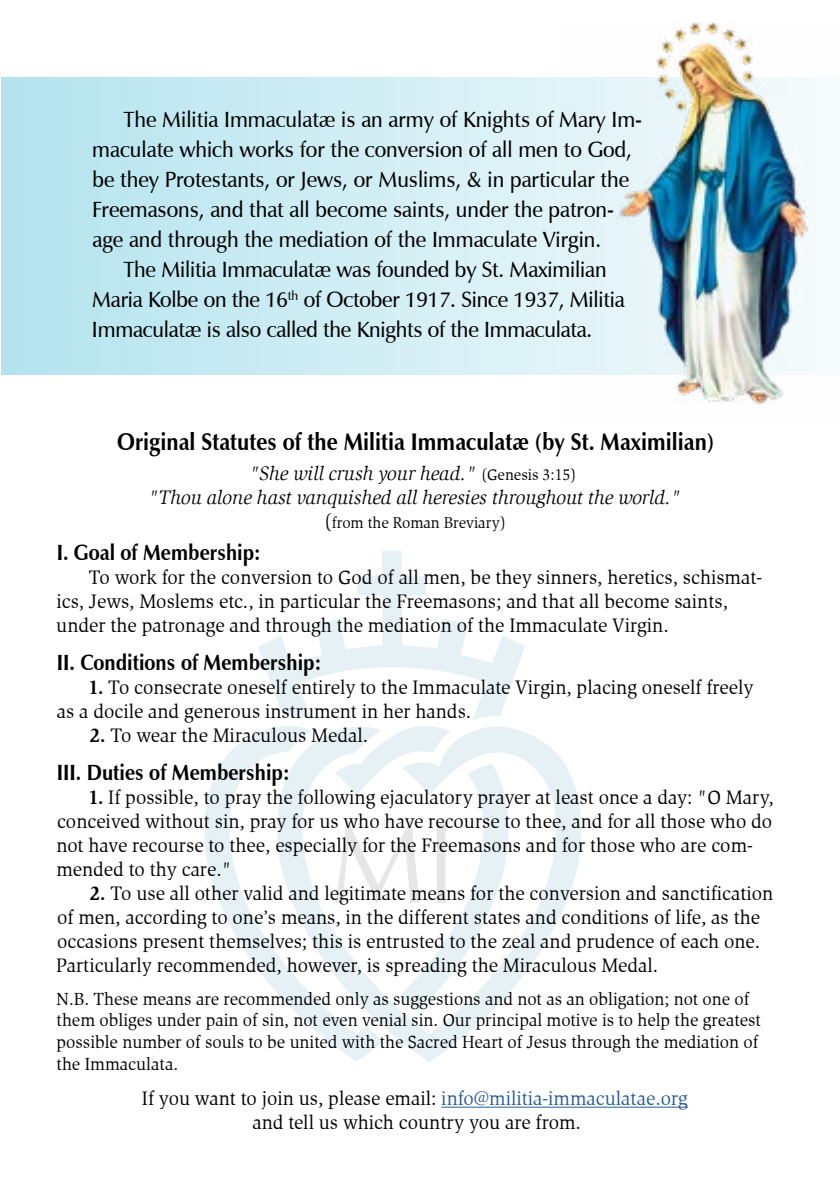
<style>
.page{position:relative;width:840px;height:1191px;background:#fff}
.page>*{position:absolute;margin:0;border:0;box-sizing:border-box;transform-origin:0 0}
.t1{font:119.2px "Zapf Humanist 601 BT";color:#000;scale:.9 1}
.t2{font:700 24px "Zapf Humanist 601 BT";color:#000;scale:.9 1}
.t3{font:600 22px "Zapf Humanist 601 BT";color:#000;scale:.95 1}
.t4{font:700 22px "Zapf Humanist 601 BT";color:#000;scale:.9 1}
.t5{font:20px/24px "Slimbach Itc TEE";color:#000}
.t6{font:italic 20px/24px "Slimbach Itc TEE";color:#000;text-align:center}
.t7{font:18px/21.6px "Slimbach Itc TEE";color:#000}
.t8{font:16px "Slimbach Itc TEE";color:#000}
.s1{font-style:normal;font-size:16px}
.s2{font-size:20px}
.s3{font-weight:700}
.s4{color:#275b9b}
</style>
<div class="page">
<svg style="left:1px;top:77px;width:559px;height:297px;background:#caebf3"></svg>
<svg style="left:356px;top:727px;width:225px;height:335px"></svg>
<svg style="left:383px;top:726px;width:125px;height:285px"></svg>
<svg style="left:204px;top:726px;width:179px;height:335px"></svg>
<svg style="left:258px;top:550px;width:267px;height:170px"></svg>
<img style="left:560px;top:22px;width:257px;height:383px">
<hr style="left:441px;top:1106px;width:246px;height:1px;background:#275b9b">
<p class="t3" style="left:123px;top:106px;width:547px">The Militia Immaculatæ is an army of Knights of Mary Im-</p>
<p class="t3" style="left:92px;top:136px;width:569px">maculate which works for the conversion of all men to God,</p>
<p class="t3" style="left:92px;top:166px;width:566px">be they Protestants, or Jews, or Muslims, &amp; in particular the</p>
<p class="t3" style="left:92px;top:196px;width:550px">Freemasons, and that all become saints, under the patron-</p>
<p class="t3" style="left:92px;top:226px;width:537px">age and through the mediation of the Immaculate Virgin.</p>
<p class="t3" style="left:123px;top:256px;width:510px">The Militia Immaculatæ was founded by St. Maximilian</p>
<p class="t3" style="left:92px;top:286px;width:561px">Maria Kolbe on the 16<sup>th</sup> of October 1917. Since 1937, Militia</p>
<p class="t3" style="left:92px;top:316px;width:528px">Immaculatæ is also called the Knights of the Immaculata.</p>
<p class="t2" style="left:117px;top:427px;width:664px">Original Statutes of the Militia Immaculatæ (by St. Maximilian)</p>
<p class="t6" style="left:148px;top:462px;width:533px">"She will crush your head." <span class="s1">(Genesis 3:15)<br></span>"Thou alone hast vanquished all heresies throughout the world."</p>
<p class="t8" style="left:324px;top:513px;width:183px"><span class="s2">(</span>from the Roman Breviary)</p>
<p class="t4" style="left:57px;top:539px;width:228px">I. Goal of Membership:</p>
<p class="t5" style="left:56px;top:565px;width:707px;text-indent:32px">To work for the conversion to God of all men, be they sinners, heretics, schismat&shy;ics, Jews, Moslems etc., in particular the Freemasons; and that all become saints, under the patronage and through the mediation of the Immaculate Virgin.</p>
<p class="t4" style="left:57px;top:649px;width:295px">II. Conditions of Membership:</p>
<p class="t5" style="left:57px;top:675px;width:697px;text-indent:32px"><span class="s3">1.</span> To consecrate oneself entirely to the Immaculate Virgin, placing oneself freely as a docile and generous instrument in her hands.</p>
<p class="t5" style="left:90px;top:723px;width:279px"><span class="s3">2.</span> To wear the Miraculous Medal.</p>
<p class="t4" style="left:57px;top:758px;width:260px">III. Duties of Membership:</p>
<p class="t5" style="left:56px;top:785px;width:718px;text-indent:32px"><span class="s3">1.</span> If possible, to pray the following ejaculatory prayer at least once a day: "O Mary, conceived without sin, pray for us who have recourse to thee, and for all those who do not have recourse to thee, especially for the Freemasons and for those who are com&shy;mended to thy care."</p>
<p class="t5" style="left:56px;top:881px;width:718px;text-indent:34px"><span class="s3">2.</span> To use all other valid and legitimate means for the conversion and sanctification of men, according to one’s means, in the different states and conditions of life, as the occasions present themselves; this is entrusted to the zeal and prudence of each one.<br>Particularly recommended, however, is spreading the Miraculous Medal.</p>
<p class="t7" style="left:56px;top:988px;width:705px">N.B. These means are recommended only as suggestions and not as an obligation; not one of them obliges under pain of sin, not even venial sin. Our principal motive is to help the greatest possible number of souls to be united with the Sacred Heart of Jesus through the mediation of the Immaculata.</p>
<p class="t5" style="left:142px;top:1086px;width:547px;text-align:center">If you want to join us, please email: <span class="s4">info@militia-immaculatae.org </span>and tell us which country you are from.</p>
<h1 class="t1" style="left:331px;top:788px;width:140px">MI</h1>
</div>
